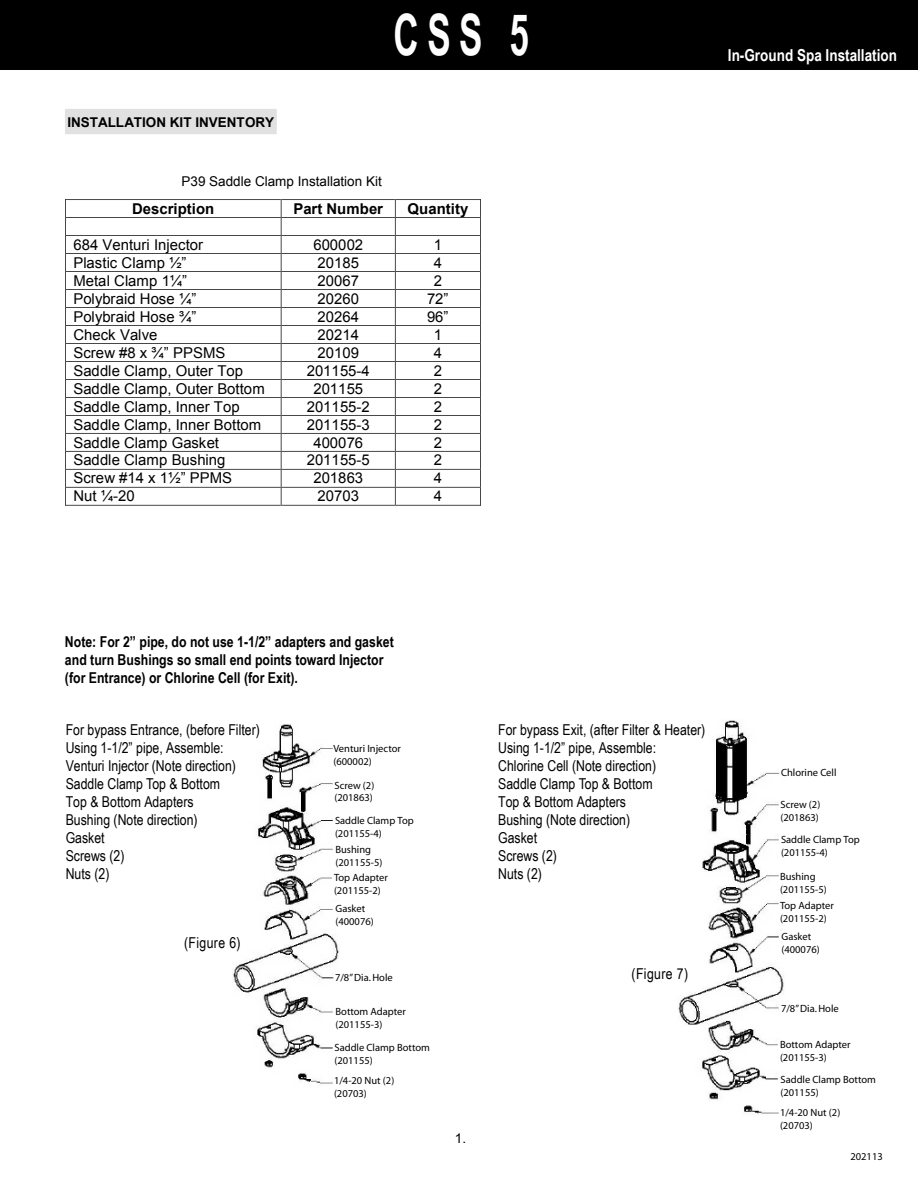
<style>
.page{position:relative;width:918px;height:1188px;background:#fff}
.page>*{position:absolute;margin:0;border:0;box-sizing:border-box;transform-origin:0 0}
.t1{font:700 57px "Arial Narrow";color:#fff;scale:.75 1}
.t2{font:700 16.5px "Arial Narrow";color:#fff}
.t3{font:15px/18px "Arial Narrow";color:#000}
.t4{font:700 15px/18px "Arial Narrow";color:#000}
.t5{font:14.85px "Arial";color:#000}
.t6{font:700 14.85px "Arial";color:#000}
.t7{font:13.5px "Arial";color:#000}
.t8{font:700 13.5px "Arial";color:#000}
.t9{font:10.5px/12.6px "Myriad";color:#000}
</style>
<div class="page">
<div style="left:65px;top:109px;width:212px;height:25px;background:#e1e1e1"></div>
<div style="left:0;top:0;width:918px;height:70px;background:#000"></div>
<img style="left:678px;top:720px;width:106px;height:394px">
<img style="left:233px;top:724px;width:106px;height:360px">
<svg style="left:65px;top:199px;width:416px;height:307px"></svg>
<h1 class="t1" style="left:393px;top:-9px;width:182px">CSS 5</h1>
<p class="t8" style="left:67px;top:113px;width:208px">INSTALLATION KIT INVENTORY</p>
<p class="t7" style="left:182px;top:172px;width:202px">P39 Saddle Clamp Installation Kit</p>
<h3 class="t6" style="left:132px;top:199px;width:84px">Description</h3>
<h3 class="t6" style="left:294px;top:199px;width:91px">Part Number</h3>
<h3 class="t6" style="left:408px;top:199px;width:62px">Quantity</h3>
<h3 class="t5" style="left:73px;top:235px;width:131px">684 Venturi Injector</h3>
<h3 class="t5" style="left:313px;top:235px;width:51px">600002</h3>
<h3 class="t5" style="left:434px;top:235px;width:10px">1</h3>
<h3 class="t5" style="left:73px;top:253px;width:115px">Plastic Clamp ½”</h3>
<h3 class="t5" style="left:318px;top:253px;width:43px">20185</h3>
<h3 class="t5" style="left:434px;top:253px;width:10px">4</h3>
<h3 class="t5" style="left:73px;top:271px;width:115px">Metal Clamp 1¼”</h3>
<h3 class="t5" style="left:318px;top:271px;width:43px">20067</h3>
<h3 class="t5" style="left:434px;top:271px;width:10px">2</h3>
<h3 class="t5" style="left:73px;top:289px;width:124px">Polybraid Hose ¼”</h3>
<h3 class="t5" style="left:318px;top:289px;width:43px">20260</h3>
<h3 class="t5" style="left:427px;top:289px;width:23px">72”</h3>
<h3 class="t5" style="left:73px;top:307px;width:124px">Polybraid Hose ¾”</h3>
<h3 class="t5" style="left:318px;top:307px;width:43px">20264</h3>
<h3 class="t5" style="left:427px;top:307px;width:23px">96”</h3>
<h3 class="t5" style="left:73px;top:325px;width:85px">Check Valve</h3>
<h3 class="t5" style="left:318px;top:325px;width:43px">20214</h3>
<h3 class="t5" style="left:434px;top:325px;width:10px">1</h3>
<h3 class="t5" style="left:73px;top:343px;width:154px">Screw #8 x ¾” PPSMS</h3>
<h3 class="t5" style="left:318px;top:343px;width:43px">20109</h3>
<h3 class="t5" style="left:434px;top:343px;width:10px">4</h3>
<h3 class="t5" style="left:73px;top:361px;width:171px">Saddle Clamp, Outer Top</h3>
<h3 class="t5" style="left:307px;top:361px;width:65px">201155-4</h3>
<h3 class="t5" style="left:434px;top:361px;width:10px">2</h3>
<h3 class="t5" style="left:73px;top:379px;width:193px">Saddle Clamp, Outer Bottom</h3>
<h3 class="t5" style="left:313px;top:379px;width:51px">201155</h3>
<h3 class="t5" style="left:434px;top:379px;width:10px">2</h3>
<h3 class="t5" style="left:73px;top:397px;width:168px">Saddle Clamp, Inner Top</h3>
<h3 class="t5" style="left:307px;top:397px;width:65px">201155-2</h3>
<h3 class="t5" style="left:434px;top:397px;width:10px">2</h3>
<h3 class="t5" style="left:73px;top:415px;width:189px">Saddle Clamp, Inner Bottom</h3>
<h3 class="t5" style="left:307px;top:415px;width:65px">201155-3</h3>
<h3 class="t5" style="left:434px;top:415px;width:10px">2</h3>
<h3 class="t5" style="left:73px;top:433px;width:147px">Saddle Clamp Gasket</h3>
<h3 class="t5" style="left:313px;top:433px;width:51px">400076</h3>
<h3 class="t5" style="left:434px;top:433px;width:10px">2</h3>
<h3 class="t5" style="left:73px;top:451px;width:154px">Saddle Clamp Bushing</h3>
<h3 class="t5" style="left:307px;top:451px;width:65px">201155-5</h3>
<h3 class="t5" style="left:434px;top:451px;width:10px">2</h3>
<h3 class="t5" style="left:73px;top:469px;width:160px">Screw #14 x 1½” PPMS</h3>
<h3 class="t5" style="left:313px;top:469px;width:51px">201863</h3>
<h3 class="t5" style="left:434px;top:469px;width:10px">4</h3>
<h3 class="t5" style="left:73px;top:487px;width:63px">Nut ¼-20</h3>
<h3 class="t5" style="left:318px;top:487px;width:43px">20703</h3>
<h3 class="t5" style="left:434px;top:487px;width:10px">4</h3>
<h2 class="t2" style="left:728px;top:42px;width:171px">In-Ground Spa Installation</h2>
<h3 class="t4" style="left:65px;top:632px;width:330px">Note: For 2” pipe, do not use 1-1/2” adapters and gasket and turn Bushings so small end points toward Injector (for Entrance) or Chlorine Cell (for Exit).</h3>
<h3 class="t3" style="left:66px;top:721px;width:196px">For bypass Entrance, (before Filter)<br>Using 1-1/2” pipe, Assemble:<br>Venturi Injector (Note direction)<br>Saddle Clamp Top &amp; Bottom<br>Top &amp; Bottom Adapters<br>Bushing (Note direction)<br>Gasket<br>Screws (2)<br>Nuts (2)</h3>
<h3 class="t3" style="left:184px;top:933px;width:58px">(Figure 6)</h3>
<p class="t9" style="left:334px;top:743px;width:69px">Venturi Injector (600002)</p>
<p class="t9" style="left:335px;top:779px;width:41px">Screw (2) (201863)</p>
<p class="t9" style="left:335px;top:815px;width:80px">Saddle Clamp Top (201155-4)</p>
<p class="t9" style="left:336px;top:844px;width:48px">Bushing (201155-5)</p>
<p class="t9" style="left:334px;top:872px;width:55px">Top Adapter (201155-2)</p>
<p class="t9" style="left:336px;top:903px;width:40px">Gasket (400076)</p>
<p class="t9" style="left:335px;top:972px;width:59px">7/8” Dia. Hole</p>
<p class="t9" style="left:336px;top:1006px;width:72px">Bottom Adapter (201155-3)</p>
<p class="t9" style="left:335px;top:1042px;width:97px">Saddle Clamp Bottom (201155)</p>
<p class="t9" style="left:334px;top:1075px;width:62px">1/4-20 Nut (2) (20703)</p>
<p class="t7" style="left:455px;top:1129px;width:13px">1.</p>
<h3 class="t3" style="left:498px;top:721px;width:209px">For bypass Exit, (after Filter &amp; Heater)<br>Using 1-1/2” pipe, Assemble:<br>Chlorine Cell (Note direction)<br>Saddle Clamp Top &amp; Bottom<br>Top &amp; Bottom Adapters<br>Bushing (Note direction)<br>Gasket<br>Screws (2)<br>Nuts (2)</h3>
<h3 class="t3" style="left:632px;top:964px;width:58px">(Figure 7)</h3>
<p class="t9" style="left:781px;top:767px;width:57px">Chlorine Cell</p>
<p class="t9" style="left:781px;top:799px;width:41px">Screw (2) (201863)</p>
<p class="t9" style="left:781px;top:834px;width:80px">Saddle Clamp Top (201155-4)</p>
<p class="t9" style="left:780px;top:871px;width:48px">Bushing (201155-5)</p>
<p class="t9" style="left:780px;top:900px;width:55px">Top Adapter (201155-2)</p>
<p class="t9" style="left:782px;top:931px;width:40px">Gasket (400076)</p>
<p class="t9" style="left:781px;top:1003px;width:59px">7/8” Dia. Hole</p>
<p class="t9" style="left:780px;top:1039px;width:72px">Bottom Adapter (201155-3)</p>
<p class="t9" style="left:781px;top:1074px;width:97px">Saddle Clamp Bottom (201155)</p>
<p class="t9" style="left:780px;top:1107px;width:62px">1/4-20 Nut (2) (20703)</p>
<p class="t9" style="left:851px;top:1151px;width:34px">202113</p>
</div>
